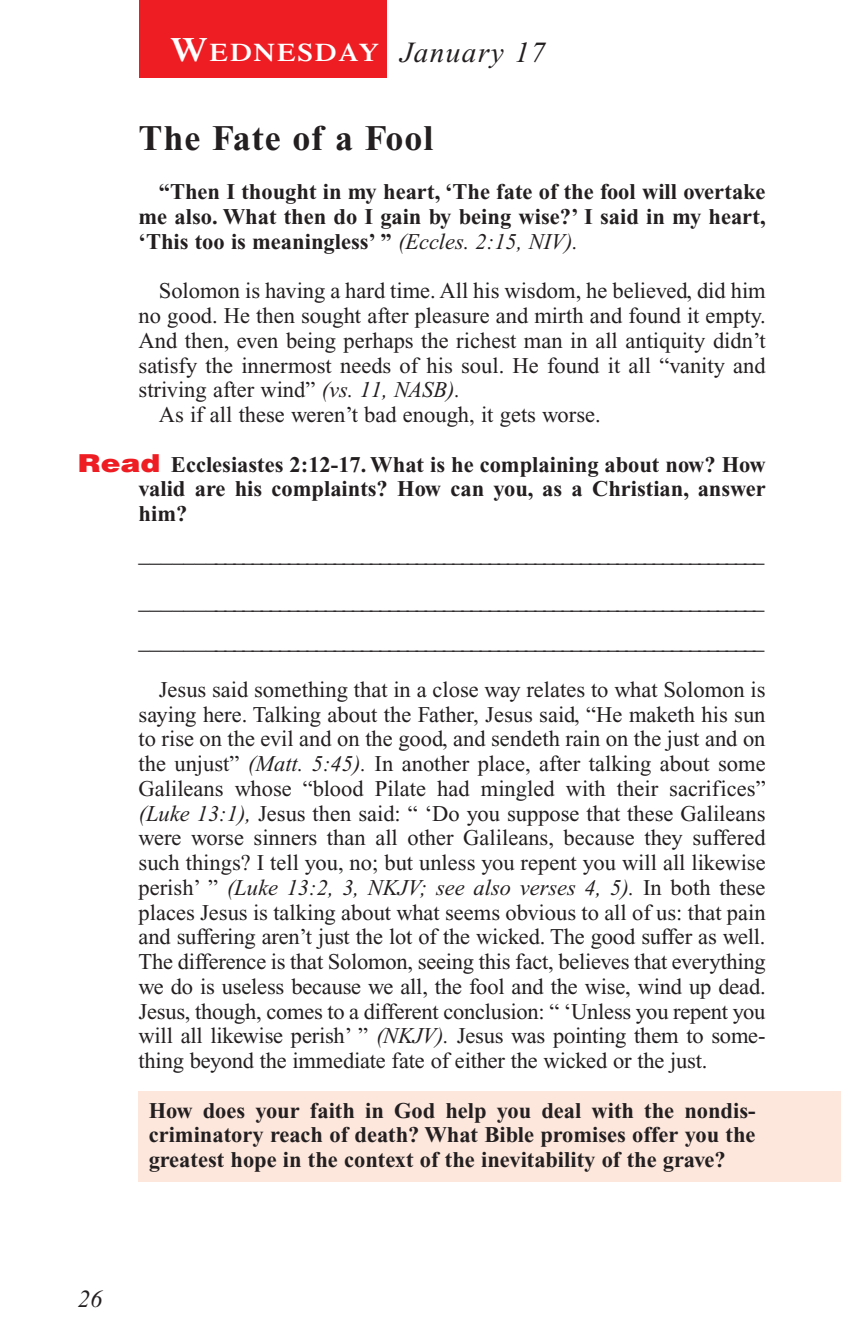
<style>
.page{position:relative;width:841px;height:1337px;background:#fff}
.page>*{position:absolute;margin:0;border:0;box-sizing:border-box;transform-origin:0 0}
.t1{font:700 36px "Times New Roman";letter-spacing:.025em;color:#231f20}
.t2{font:italic 29.25px "Times New Roman";letter-spacing:.05em;color:#231f20}
.t3{font:italic 24.75px "Times New Roman";color:#231f20}
.t4{font:22.5px/24.8px "Times New Roman";color:#231f20}
.t5{font:700 22.5px/24.8px "Times New Roman";color:#231f20;text-align:justify}
.s1{font-family:"Times";font-weight:600;font-style:normal;font-size:33.75px;color:#fff}
.s2{font-family:"Times";font-weight:600;font-style:normal;font-size:25.2px;color:#fff}
.s3{font-weight:400;font-style:italic}
.s4{font-style:italic}
.s5{font-family:"Helvetica";font-weight:900;font-size:24.75px;color:#ee1d23}
</style>
<div class="page">
<div style="left:138px;top:1091px;width:702px;height:91px;background:#fde7dc"></div>
<div style="left:139px;top:0;width:248px;height:78px;background:#ee1d23"></div>
<h2 class="t2" style="left:170px;top:42px;width:376px"><span class="s1">W</span><span class="s2">EDNESDAY</span> January 17</h2>
<h1 class="t1" style="left:138px;top:126px;width:296px">The Fate of a Fool</h1>
<p class="t5" style="left:138px;top:182px;width:628px;text-indent:20px">“Then I thought in my heart, ‘The fate of the fool will overtake me also. What then do I gain by being wise?’ I said in my heart, ‘This too is meaningless’ ” <span class="s3">(Eccles. 2:15, NIV).</span></p>
<p class="t4" style="left:159px;top:280px;width:608px">Solomon is having a hard time. All his wisdom, he believed, did him</p>
<p class="t4" style="left:138px;top:305px;width:628px">no good. He then sought after pleasure and mirth and found it empty.</p>
<p class="t4" style="left:138px;top:330px;width:628px">And then, even being perhaps the richest man in all antiquity didn’t</p>
<p class="t4" style="left:138px;top:355px;width:628px">satisfy the innermost needs of his soul. He found it all “vanity and</p>
<p class="t4" style="left:138px;top:379px;width:323px">striving after wind” <span class="s4">(vs. 11, NASB).</span></p>
<p class="t4" style="left:159px;top:404px;width:443px">As if all these weren’t bad enough, it gets worse.</p>
<p class="t5" style="left:138px;top:454px;width:628px;text-indent:-61px"><span class="s5">Read</span> Ecclesiastes 2:12-17. What is he complaining about now? How valid are his complaints? How can you, as a Christian, answer him?</p>
<p class="t4" style="left:138px;top:532px;width:627px;line-height:47.2px">___________________________________________________________________ ___________________________________________________________________</p>
<p class="t4" style="left:138px;top:620px;width:628px;line-height:47.2px;text-align:right">___________________________________________________________________<br>Jesus said something that in a close way relates to what Solomon is</p>
<p class="t4" style="left:138px;top:703px;width:628px;text-align:justify">saying here. Talking about the Father, Jesus said, “He maketh his sun to rise on the evil and on the good, and sendeth rain on the just and on the unjust” <span class="s4">(Matt. 5:45).</span> In another place, after talking about some Galileans whose “blood Pilate had mingled with their sacrifices” <span class="s4">(Luke 13:1),</span> Jesus then said: “ ‘Do you suppose that these Galileans were worse sinners than all other Galileans, because they suffered such things? I tell you, no; but unless you repent you will all likewise perish’ ” <span class="s4">(Luke 13:2, 3, NKJV; see also verses 4, 5).</span> In both these places Jesus is talking about what seems obvious to all of us: that pain and suffering aren’t just the lot of the wicked. The good suffer as well.<br>The difference is that Solomon, seeing this fact, believes that everything we do is useless because we all, the fool and the wise, wind up dead.<br>Jesus, though, comes to a different conclusion: “ ‘Unless you repent you will all likewise perish’ ” <span class="s4">(NKJV).</span> Jesus was pointing them to some&shy;thing beyond the immediate fate of either the wicked or the just.</p>
<p class="t5" style="left:149px;top:1100px;width:608px">How does your faith in God help you deal with the nondis&shy;criminatory reach of death? What Bible promises offer you the greatest hope in the context of the inevitability of the grave?</p>
<p class="t3" style="left:78px;top:1290px;width:26px">26</p>
</div>
